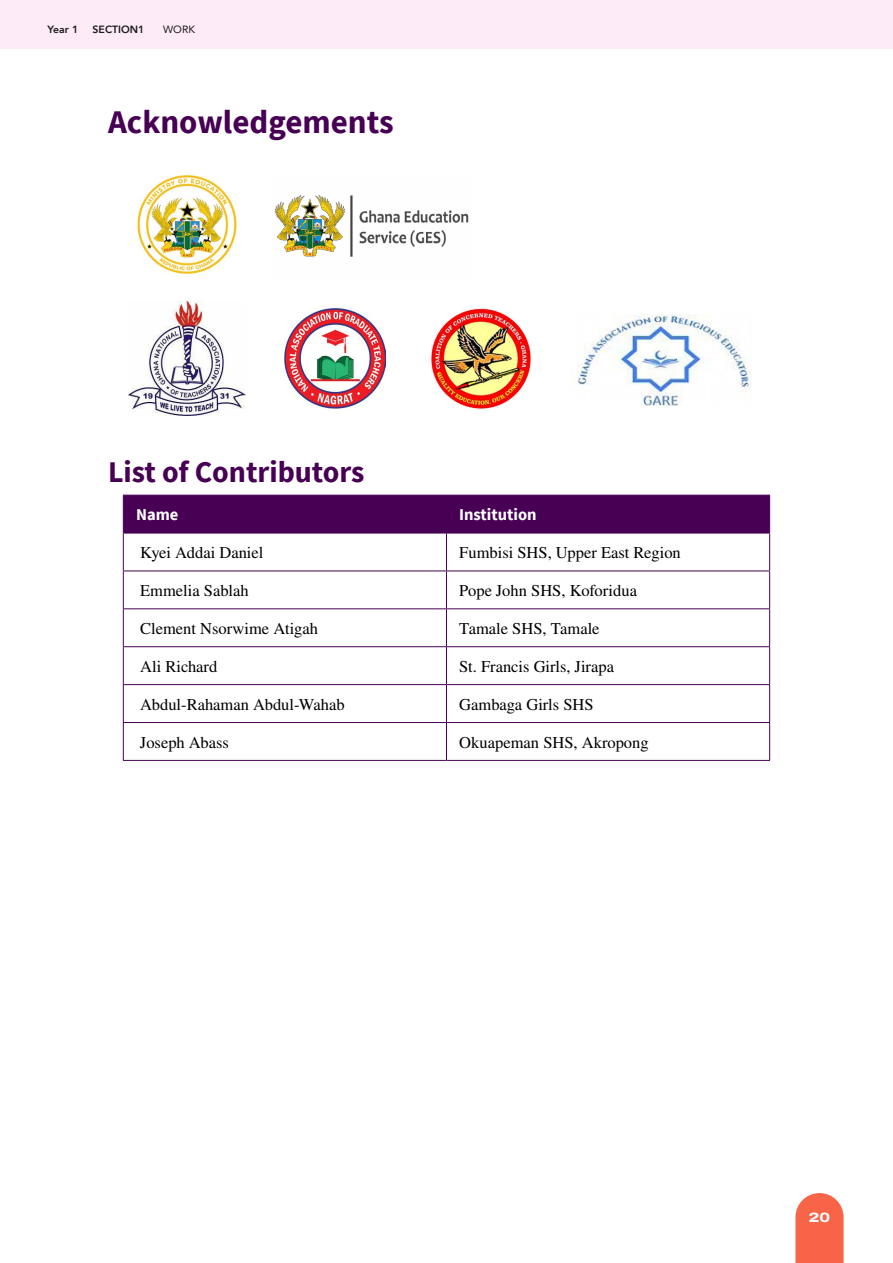
<style>
.page{position:relative;width:893px;height:1263px;background:#fff}
.page>*{position:absolute;margin:0;border:0;box-sizing:border-box;transform-origin:0 0}
.t1{font:700 33px "Source Sans Pro";color:#470054}
.t2{font:700 30px "Source Sans Pro";color:#470054}
.t3{font:16.5px "STIX General";color:#000}
.t4{font:700 16.5px "Source Sans Pro";color:#fff}
.t5{font:800 13.5px "Archivo Expanded";color:#fff}
.t6{font:800 10.5px "Avenir";color:#1a1a1a}
.t7{font:10.5px "Avenir";color:#1a1a1a}
</style>
<div class="page">
<div style="left:0;top:0;width:893px;height:49px;background:#feebf8"></div>
<svg style="left:795px;top:1193px;width:49px;height:70px;background:#f77257"></svg>
<img style="left:137px;top:175px;width:99px;height:99px">
<img style="left:274px;top:195px;width:195px;height:62px">
<img style="left:129px;top:301px;width:116px;height:114px">
<img style="left:284px;top:308px;width:101px;height:100px">
<img style="left:431px;top:308px;width:100px;height:100px">
<img style="left:577px;top:314px;width:174px;height:92px">
<div style="left:124px;top:496px;width:645px;height:37px;background:#470054"></div>
<hr style="left:446px;top:495px;width:1px;height:38px;background:#470054">
<hr style="left:446px;top:533px;width:1px;height:37px;background:#470054">
<hr style="left:123px;top:570px;width:323px;height:1px;background:#470054">
<hr style="left:446px;top:570px;width:324px;height:1px;background:#470054">
<hr style="left:446px;top:571px;width:1px;height:37px;background:#470054">
<hr style="left:123px;top:608px;width:323px;height:1px;background:#470054">
<hr style="left:446px;top:608px;width:324px;height:1px;background:#470054">
<hr style="left:446px;top:609px;width:1px;height:37px;background:#470054">
<hr style="left:123px;top:646px;width:323px;height:1px;background:#470054">
<hr style="left:446px;top:646px;width:324px;height:1px;background:#470054">
<hr style="left:446px;top:647px;width:1px;height:37px;background:#470054">
<hr style="left:123px;top:684px;width:323px;height:1px;background:#470054">
<hr style="left:446px;top:684px;width:324px;height:1px;background:#470054">
<hr style="left:446px;top:685px;width:1px;height:37px;background:#470054">
<hr style="left:123px;top:722px;width:323px;height:1px;background:#470054">
<hr style="left:446px;top:722px;width:324px;height:1px;background:#470054">
<hr style="left:446px;top:723px;width:1px;height:37px;background:#470054">
<hr style="left:123px;top:533px;width:1px;height:37px;background:#470054">
<hr style="left:769px;top:533px;width:1px;height:37px;background:#470054">
<hr style="left:123px;top:571px;width:1px;height:37px;background:#470054">
<hr style="left:769px;top:571px;width:1px;height:37px;background:#470054">
<hr style="left:123px;top:609px;width:1px;height:37px;background:#470054">
<hr style="left:769px;top:609px;width:1px;height:37px;background:#470054">
<hr style="left:123px;top:647px;width:1px;height:37px;background:#470054">
<hr style="left:769px;top:647px;width:1px;height:37px;background:#470054">
<hr style="left:123px;top:685px;width:1px;height:37px;background:#470054">
<hr style="left:769px;top:685px;width:1px;height:37px;background:#470054">
<hr style="left:123px;top:723px;width:1px;height:37px;background:#470054">
<hr style="left:769px;top:723px;width:1px;height:37px;background:#470054">
<hr style="left:123px;top:760px;width:323px;height:1px;background:#470054">
<hr style="left:446px;top:760px;width:324px;height:1px;background:#470054">
<hr style="left:123px;top:495px;width:323px;height:1px;background:#470054">
<hr style="left:123px;top:495px;width:1px;height:38px;background:#470054">
<hr style="left:446px;top:495px;width:324px;height:1px;background:#470054">
<hr style="left:769px;top:495px;width:1px;height:38px;background:#470054">
<hr style="left:123px;top:533px;width:323px;height:1px;background:#470054">
<hr style="left:446px;top:533px;width:324px;height:1px;background:#470054">
<p class="t6" style="left:48px;top:21px;width:32px">Year 1</p>
<p class="t6" style="left:93px;top:21px;width:53px">SECTION1</p>
<p class="t7" style="left:163px;top:21px;width:33px">WORK</p>
<h1 class="t1" style="left:108px;top:99px;width:287px">Acknowledgements</h1>
<h2 class="t2" style="left:108px;top:452px;width:258px">List of Contributors</h2>
<p class="t4" style="left:136px;top:504px;width:44px">Name</p>
<p class="t4" style="left:459px;top:504px;width:79px">Institution</p>
<p class="t3" style="left:140px;top:541px;width:125px">Kyei Addai Daniel</p>
<p class="t3" style="left:459px;top:541px;width:223px">Fumbisi SHS, Upper East Region</p>
<p class="t3" style="left:140px;top:579px;width:110px">Emmelia Sablah</p>
<p class="t3" style="left:459px;top:579px;width:179px">Pope John SHS, Koforidua</p>
<p class="t3" style="left:140px;top:617px;width:179px">Clement Nsorwime Atigah</p>
<p class="t3" style="left:459px;top:617px;width:142px">Tamale SHS, Tamale</p>
<p class="t3" style="left:140px;top:655px;width:79px">Ali Richard</p>
<p class="t3" style="left:459px;top:655px;width:156px">St. Francis Girls, Jirapa</p>
<p class="t3" style="left:140px;top:693px;width:206px">Abdul-Rahaman Abdul-Wahab</p>
<p class="t3" style="left:459px;top:693px;width:136px">Gambaga Girls SHS</p>
<p class="t3" style="left:140px;top:731px;width:90px">Joseph Abass</p>
<p class="t3" style="left:459px;top:731px;width:191px">Okuapeman SHS, Akropong</p>
<p class="t5" style="left:809px;top:1207px;width:23px">20</p>
</div>
